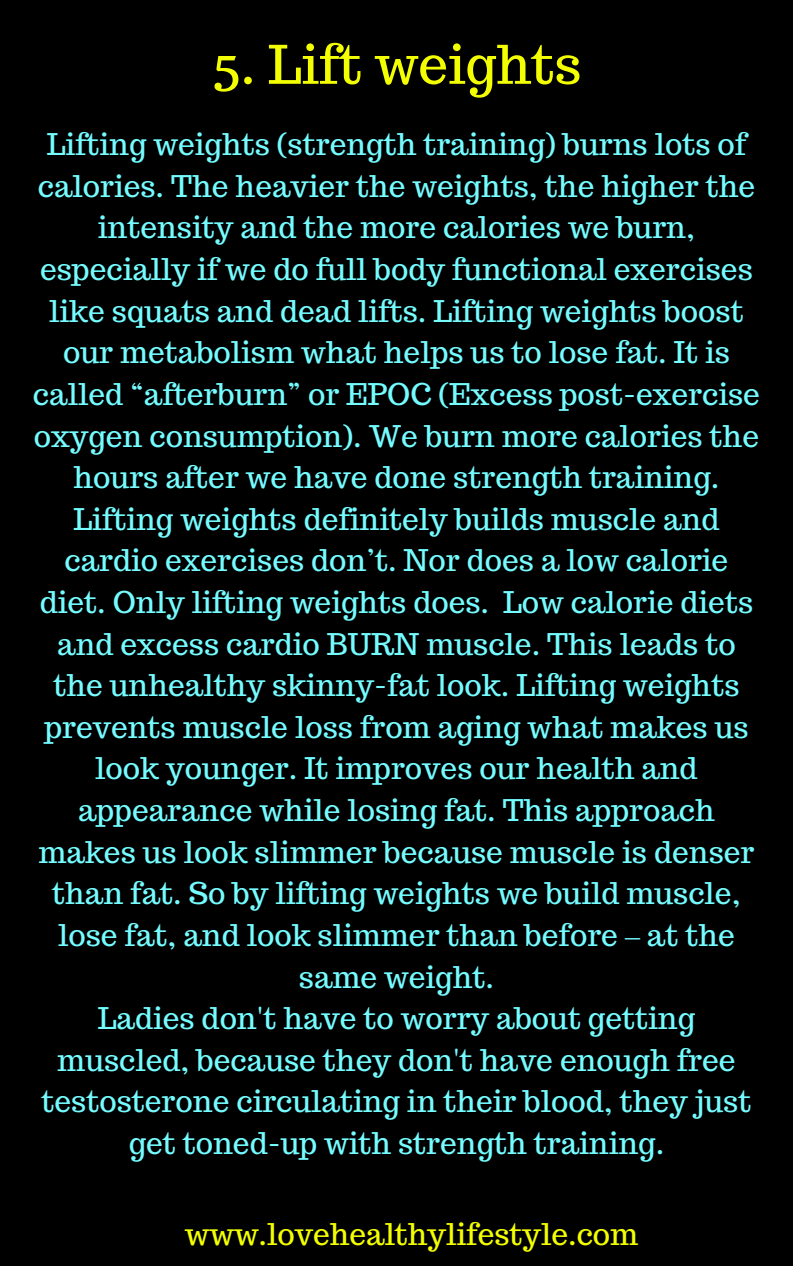
<style>
.page{position:relative;width:793px;height:1266px;background:#fff}
.page>*{position:absolute;margin:0;border:0;box-sizing:border-box;transform-origin:0 0}
.t1{font:53.03px "Trocchi";color:#f3ff00}
.t2{font:29.85px/41.6px "Trocchi";color:#74fcff;text-align:center}
.t3{font:29.85px "Trocchi";color:#f3ff00}
.s1{font-family:"Liberation Serif"}
</style>
<div class="page">
<div style="left:0;top:0;width:793px;height:1265px;background:#000"></div>
<h1 class="t1" style="left:212px;top:30px;width:371px">5. Lift weights</h1>
<p class="t2" style="left:33px;top:123px;width:728px">Lifting weights (strength training) burns lots of calories. The heavier the weights, the higher the intensity and the more calories we burn, especially if we do full body functional exercises like squats and dead lifts. Lifting weights boost our metabolism what helps us to lose fat. It is called “afterburn” or EPOC (Excess post-exercise oxygen consumption). We burn more calories the hours after we have done strength training.<br>Lifting weights definitely builds muscle and cardio exercises don’t. Nor does a low calorie diet. Only lifting weights does. Low calorie diets and excess cardio BURN muscle. This leads to the unhealthy skinny-fat look. Lifting weights prevents muscle loss from aging what makes us look younger. It improves our health and appearance while losing fat. This approach makes us look slimmer because muscle is denser than fat. So by lifting weights we build muscle, lose fat, and look slimmer than before <span class="s1">–</span> at the same weight.<br>Ladies don't have to worry about getting muscled, because they don't have enough free testosterone circulating in their blood, they just get toned-up with strength training.</p>
<p class="t3" style="left:185px;top:1214px;width:455px">www.lovehealthylifestyle.com</p>
</div>
